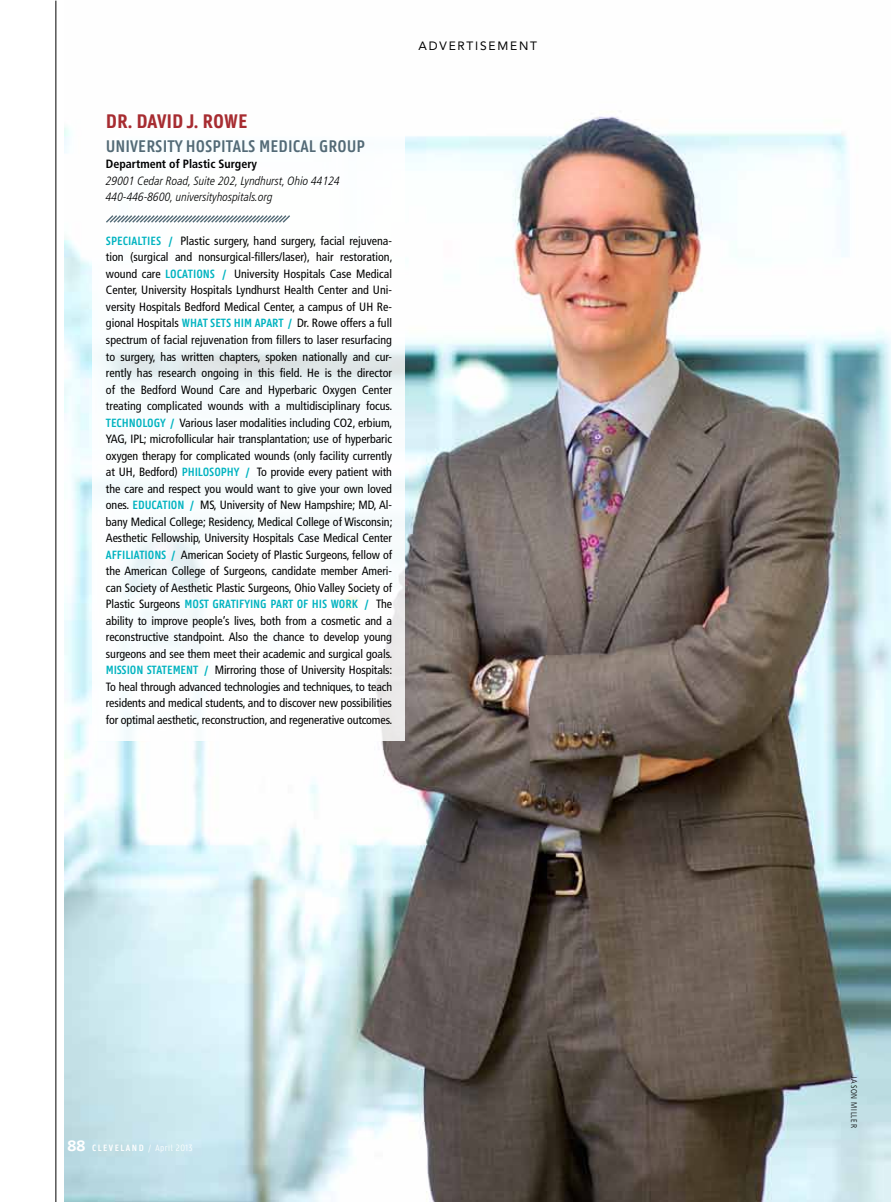
<style>
.page{position:relative;width:891px;height:1202px;background:#fff}
.page>*{position:absolute;margin:0;border:0;box-sizing:border-box;transform-origin:0 0}
.t1{font:700 21px "Panno Text";color:#a72c31}
.t2{font:600 18px "Panno Text";color:#536a76}
.t3{font:600 12.75px "Panno Text";letter-spacing:-.01em;color:#00b3c0}
.t4{font:condensed 12px/16.5px "Frutiger";letter-spacing:-.005em;color:#000;text-align:justify}
.t5{font:italic 300 condensed 12px/16.5px "Frutiger LT Pro";color:#000}
.t6{font:700 condensed 12px "Frutiger";color:#000}
.t7{font:12px "Avenir";letter-spacing:.15em;color:#000}
.t8{font:300 9.75px "Panno Text";letter-spacing:.05em;color:#fff}
.t9{font:300 condensed 8.25px "Frutiger";letter-spacing:.075em;color:#000}
.s1{font-family:"Panno Text";font-weight:600;font-stretch:normal;font-size:12.75px;color:#00b3c0}
.s2{font-family:"Frutiger";font-weight:400;font-stretch:condensed;font-size:12px;color:#000}
.s3{font-family:"Caecilia Heavy SC";font-weight:400;font-size:15px}
.s4{font-weight:600}
</style>
<div class="page">
<img style="left:65px;top:116px;width:826px;height:1086px">
<div style="left:93px;top:1px;width:312px;height:740px;background:#fff"></div>
<hr style="left:56px;top:1px;width:1px;height:1201px;background:#000">
<svg style="left:106px;top:215px;width:184px;height:8px"></svg>
<h1 class="t1" style="left:106px;top:109px;width:143px">DR. DAVID J. ROWE</h1>
<h2 class="t2" style="left:106px;top:136px;width:261px">UNIVERSITY HOSPITALS MEDICAL GROUP</h2>
<p class="t6" style="left:106px;top:157px;width:153px">Department of Plastic Surgery</p>
<p class="t5" style="left:106px;top:173px;width:236px">29001 Cedar Road, Suite 202, Lyndhurst, Ohio 44124<br>440-446-8600, universityhospitals.org</p>
<p class="t4" style="left:106px;top:233px;width:288px"><span class="s1">SPECIALTIES /</span> Plastic surgery, hand surgery, facial rejuvena&shy;tion (surgical and nonsurgical-fillers/laser), hair restoration, wound care <span class="s1">LOCATIONS /</span> University Hospitals Case Medical Center, University Hospitals Lyndhurst Health Center and Uni&shy;versity Hospitals Bedford Medical Center, a campus of UH Re&shy;gional Hospitals <span class="s1">WHAT SETS HIM APART /</span> Dr. Rowe offers a full spectrum of facial rejuvenation from fillers to laser resurfacing to surgery, has written chapters, spoken nationally and cur&shy;rently has research ongoing in this field. He is the director of the Bedford Wound Care and Hyperbaric Oxygen Center treating complicated wounds with a multidisciplinary focus.</p>
<p class="t3" style="left:106px;top:415px;width:7px">TECHN</p>
<p class="t4" style="left:106px;top:414px;width:288px;text-indent:30px"><span class="s1">OLOGY /</span> Various laser modalities including CO2, erbium, YAG, IPL; microfollicular hair transplantation; use of hyperbaric oxygen therapy for complicated wounds (only facility currently at UH, Bedford) <span class="s1">PH ILOSOPHY /</span> To provide every patient with the care and respect you would want to give your own loved ones. <span class="s1">EDUCA</span></p>
<p class="t4" style="left:106px;top:497px;width:288px;text-indent:57px"><span class="s1">TION /</span> MS, University of New Hampshire; MD, Al&shy;bany Medical College; Residency, Medical College of Wisconsin; Aesthetic Fellowship, University Hospitals Case Medical Center <span class="s1">AFFILIATIONS /</span> American Society of Plastic Surgeons, fellow of the American College of Surgeons, candidate member Ameri&shy;can Society of Aesthetic Plastic Surgeons, Ohio Valley Society of</p>
<p class="t3" style="left:106px;top:597px;width:288px"><span class="s2">Plastic Surgeons</span> MOST GRATIFYING PART OF HIS WORK / <span class="s2">The</span></p>
<p class="t4" style="left:106px;top:612px;width:288px">ability to improve people’s lives, both from a cosmetic and a reconstructive standpoint. Also the chance to develop young surgeons and see them meet their academic and surgical goals.</p>
<p class="t3" style="left:106px;top:663px;width:69px">MISSION STATEMEN</p>
<p class="t4" style="left:106px;top:662px;width:288px;text-indent:87px"><span class="s1">T /</span> Mirroring those of University Hospitals:<br>To heal through advanced technologies and techniques, to teach residents and medical students, and to discover new possibilities for optimal aesthetic, reconstruction, and regenerative outcomes.</p>
<p class="t7" style="left:419px;top:39px;width:120px">ADVERTISEMENT</p>
<p class="t8" style="left:68px;top:1142px;width:127px"><span class="s3">88</span> <span class="s4">CLEVELAND</span> / April 2013</p>
<p class="t9" style="left:859px;top:1076px;width:53px;rotate:90deg">jason miller</p>
</div>
